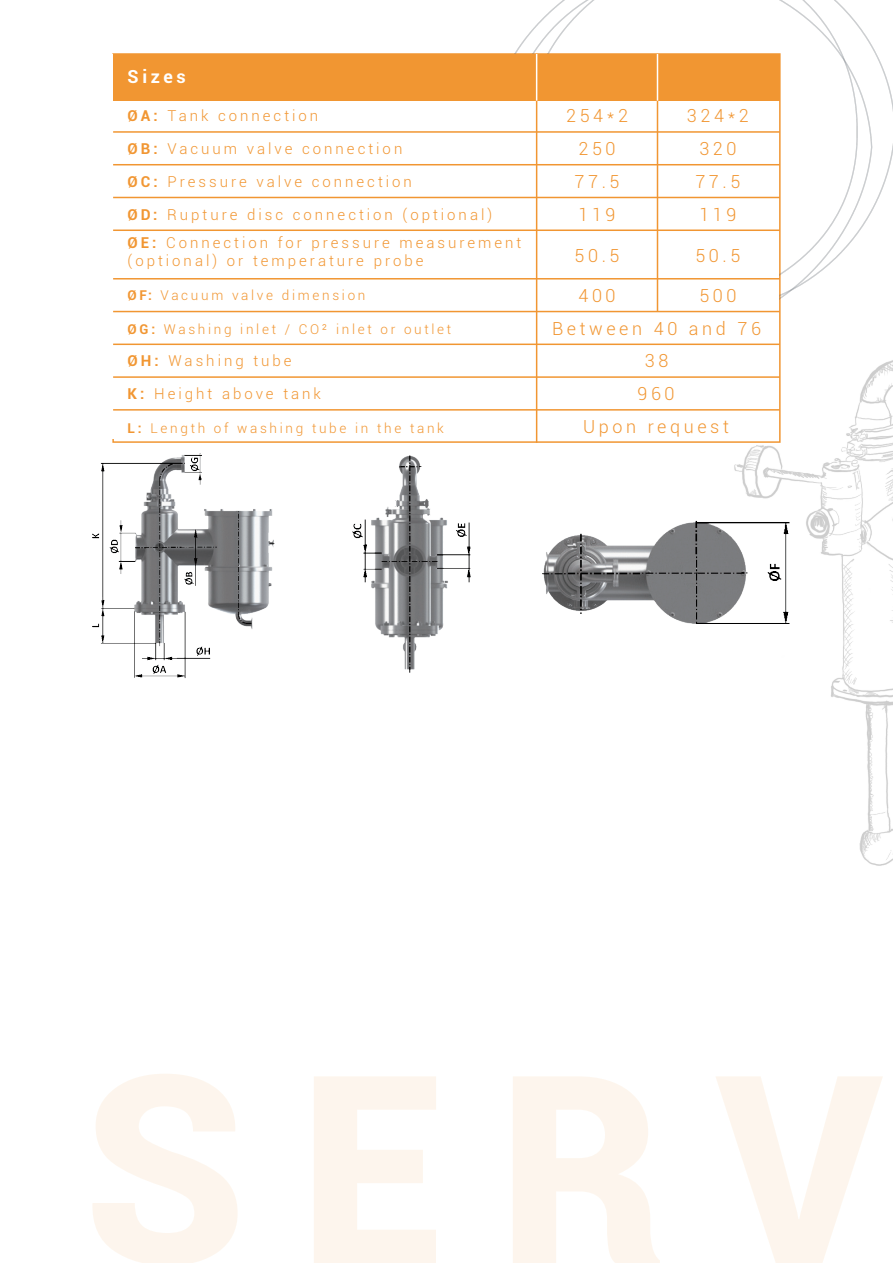
<style>
.page{position:relative;width:893px;height:1263px;background:#fff}
.page>*{position:absolute;margin:0;border:0;box-sizing:border-box;transform-origin:0 0}
.t1{font:300 18px "Roboto";letter-spacing:.2em;color:#f19632}
.t2{font:700 18px "Roboto";letter-spacing:.2em;color:#fff}
.t3{font:300 15px/18px "Roboto";letter-spacing:.2em;color:#f19632}
.t4{font:300 13.5px "Roboto";letter-spacing:.2em;color:#f19632}
.s1{font-weight:700}
</style>
<div class="page">
<img style="left:493px;top:0;width:400px;height:326px">
<img style="left:92px;top:454px;width:183px;height:224px">
<img style="left:542px;top:524px;width:139px;height:98px">
<img style="left:352px;top:455px;width:119px;height:218px">
<div style="left:112px;top:54px;width:667px;height:384px;background:#fff"></div>
<img style="left:681px;top:326px;width:212px;height:540px">
<hr style="left:657px;top:101px;width:1px;height:211px;background:#f19632">
<hr style="left:536px;top:101px;width:1px;height:342px;background:#f19632">
<div style="left:113px;top:54px;width:667px;height:47px;background:#f19632"></div>
<hr style="left:113px;top:229px;width:667px;height:2px;background:#f19632">
<hr style="left:113px;top:278px;width:667px;height:1px;background:#f19632">
<hr style="left:113px;top:311px;width:667px;height:1px;background:#f19632">
<hr style="left:113px;top:344px;width:667px;height:1px;background:#f19632">
<hr style="left:113px;top:376px;width:667px;height:2px;background:#f19632">
<hr style="left:113px;top:409px;width:667px;height:2px;background:#f19632">
<hr style="left:113px;top:197px;width:667px;height:1px;background:#f19632">
<hr style="left:113px;top:164px;width:667px;height:1px;background:#f19632">
<hr style="left:113px;top:131px;width:667px;height:2px;background:#f19632">
<hr style="left:536px;top:54px;width:1px;height:47px;background:#fff">
<hr style="left:657px;top:54px;width:1px;height:47px;background:#fff">
<p class="t2" style="left:128px;top:63px;width:60px">Sizes</p>
<p class="t3" style="left:128px;top:106px;width:192px"><span class="s1">ØA:</span> Tank connection</p>
<p class="t3" style="left:128px;top:139px;width:276px"><span class="s1">ØB:</span> Vacuum valve connection</p>
<p class="t3" style="left:128px;top:172px;width:286px"><span class="s1">ØC:</span> Pressure valve connection</p>
<p class="t3" style="left:128px;top:205px;width:366px"><span class="s1">ØD:</span> Rupture disc connection (optional)</p>
<p class="t3" style="left:128px;top:233px;width:395px"><span class="s1">ØE:</span> Connection for pressure measurement (optional) or temperature probe</p>
<p class="t4" style="left:128px;top:286px;width:239px"><span class="s1">ØF:</span> Vacuum valve dimension</p>
<p class="t4" style="left:128px;top:319px;width:325px"><span class="s1">ØG:</span> Washing inlet / CO² inlet or outlet</p>
<p class="t3" style="left:128px;top:351px;width:166px"><span class="s1">ØH:</span> Washing tube</p>
<p class="t3" style="left:128px;top:384px;width:195px"><span class="s1">K:</span> Height above tank</p>
<p class="t4" style="left:128px;top:419px;width:318px"><span class="s1">L:</span> Length of washing tube in the tank</p>
<p class="t1" style="left:566px;top:103px;width:63px">254*2</p>
<p class="t1" style="left:687px;top:103px;width:63px">324*2</p>
<p class="t1" style="left:578px;top:136px;width:39px">250</p>
<p class="t1" style="left:699px;top:136px;width:39px">320</p>
<p class="t1" style="left:575px;top:169px;width:47px">77.5</p>
<p class="t1" style="left:695px;top:169px;width:47px">77.5</p>
<p class="t1" style="left:578px;top:202px;width:39px">119</p>
<p class="t1" style="left:575px;top:243px;width:47px">50.5</p>
<p class="t1" style="left:699px;top:202px;width:39px">119</p>
<p class="t1" style="left:695px;top:243px;width:47px">50.5</p>
<p class="t1" style="left:699px;top:283px;width:39px">500</p>
<p class="t1" style="left:578px;top:283px;width:39px">400</p>
<p class="t1" style="left:552px;top:316px;width:210px">Between 40 and 76</p>
<p class="t1" style="left:645px;top:349px;width:25px">38</p>
<p class="t1" style="left:637px;top:381px;width:39px">960</p>
<p class="t1" style="left:583px;top:414px;width:147px">Upon request</p>
</div>
